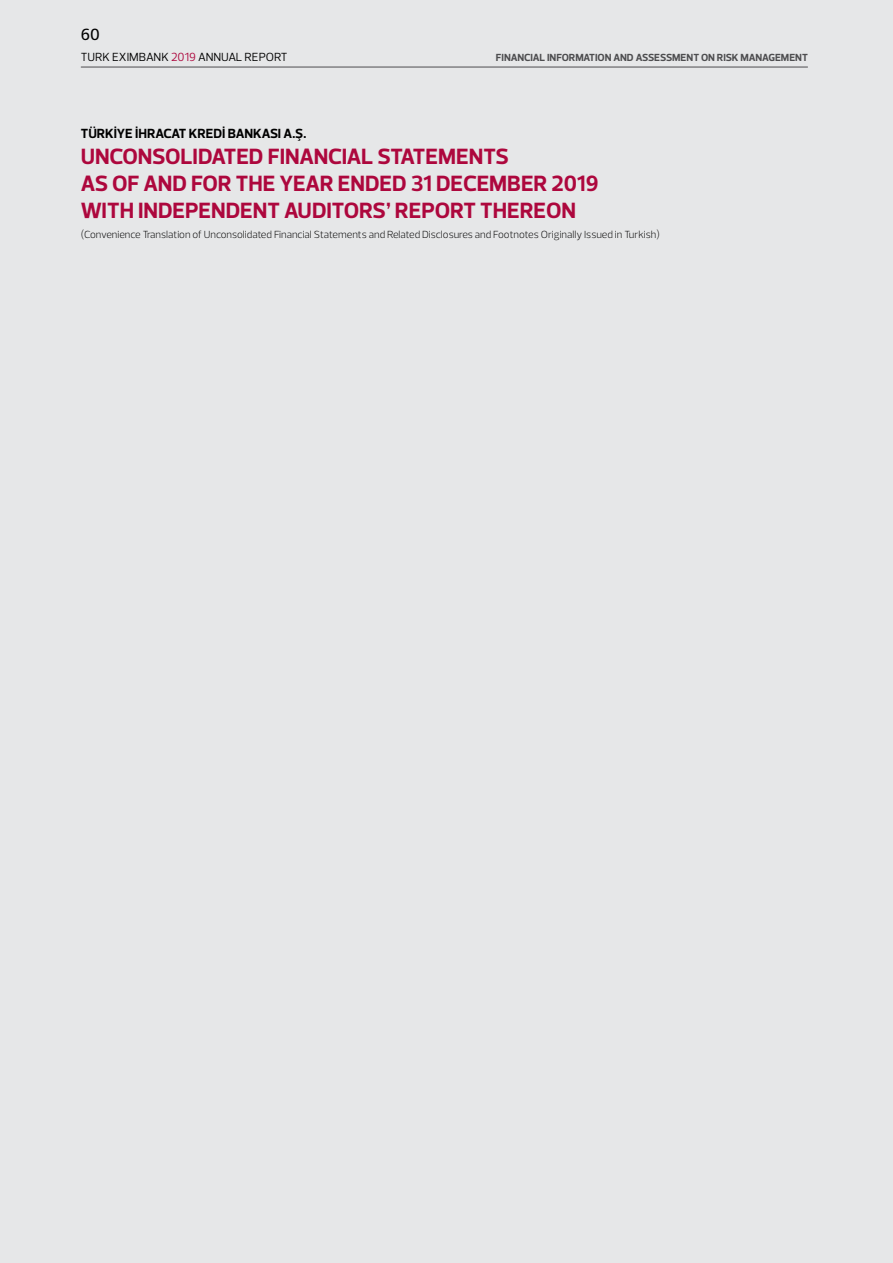
<style>
.page{position:relative;width:893px;height:1263px;background:#e6e7e8}
.page>*{position:absolute;margin:0;border:0;box-sizing:border-box;transform-origin:0 0}
.t1{font:700 22.5px/27px "Prelo";color:#ad073d}
.t2{font:500 16.5px "Prelo";color:#000}
.t3{font:700 13.5px "Prelo";color:#000}
.t4{font:12px "Prelo";color:#000}
.t5{font:300 10.5px "Prelo";color:#000}
.t6{font:700 10.5px "Prelo";letter-spacing:-.01em;color:#4d4d4f}
.s1{color:#ad073d}
</style>
<div class="page">
<hr style="left:81px;top:67px;width:726px;height:1px;background:#4d4d4f">
<h2 class="t2" style="left:81px;top:25px;width:21px">60</h2>
<p class="t4" style="left:81px;top:50px;width:208px">TURK EXIMBANK <span class="s1">2019</span> ANNUAL REPORT</p>
<p class="t6" style="left:496px;top:51px;width:314px">FINANCIAL INFORMATION AND ASSESSMENT ON RISK MANAGEMENT</p>
<p class="t3" style="left:81px;top:125px;width:227px">TÜRKİYE İHRACAT KREDİ BANKASI A.Ş.</p>
<h1 class="t1" style="left:81px;top:143px;width:519px">UNCONSOLIDATED FINANCIAL STATEMENTS<br>AS OF AND FOR THE YEAR ENDED 31 DECEMBER 2019<br>WITH INDEPENDENT AUDITORS’ REPORT THEREON</h1>
<p class="t5" style="left:81px;top:228px;width:581px">(Convenience Translation of Unconsolidated Financial Statements and Related Disclosures and Footnotes Originally Issued in Turkish)</p>
</div>
